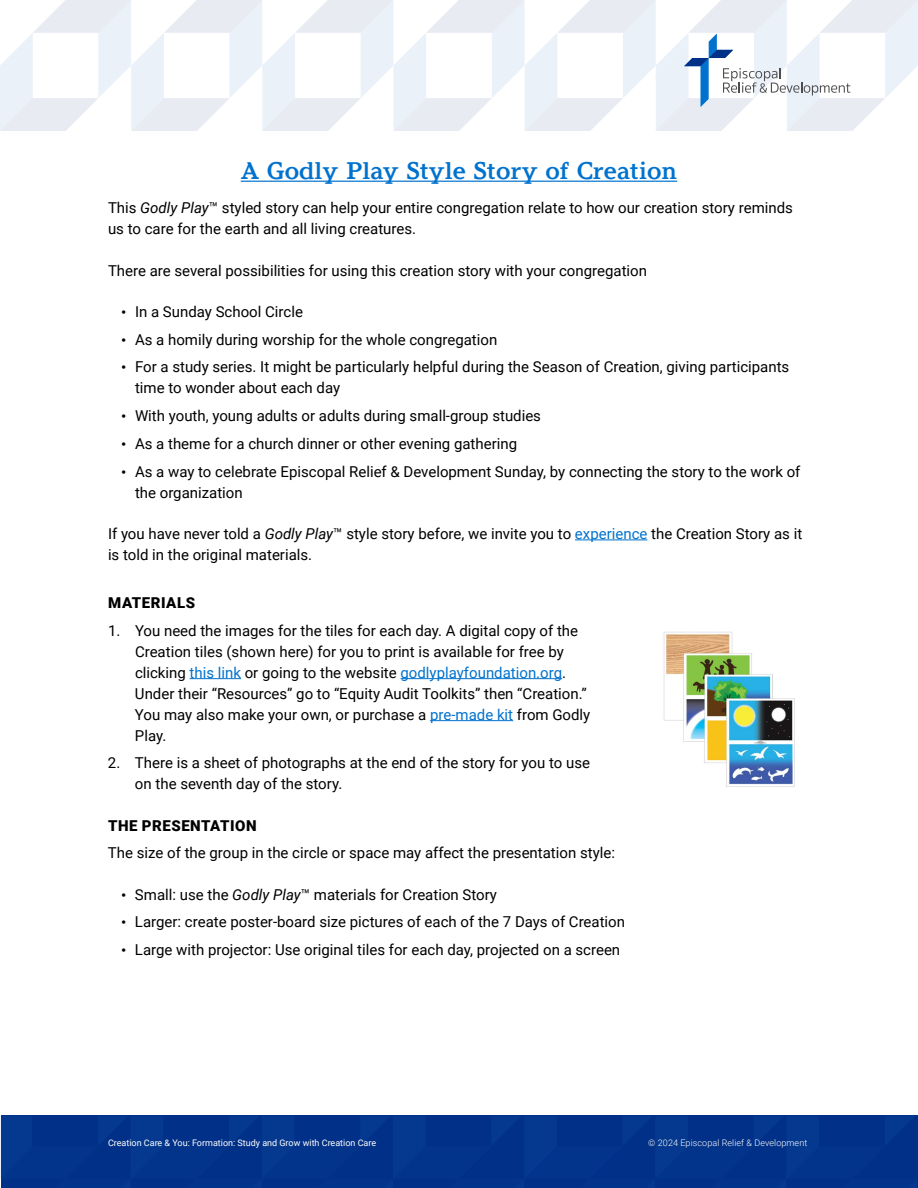
<style>
.page{position:relative;width:918px;height:1188px;background:#fff}
.page>*{position:absolute;margin:0;border:0;box-sizing:border-box;transform-origin:0 0}
.t1{font:700 24px "Argesta Text";color:#0072ce}
.t2{font:15px/21px "Roboto";color:#000}
.t3{font:900 15px "Roboto";letter-spacing:.035em;color:#000}
.t4{font:9px "Roboto";color:#fff}
.t5{font:300 9px "Roboto";letter-spacing:.01em;color:#fff}
.s1{font-style:italic}
.s2{font-family:"Source Serif Pro"}
.s3{color:#0072ce}
</style>
<div class="page">
<div style="left:0;top:1116px;width:917px;height:72px;background:#03348c"></div>
<svg style="left:0;top:0;width:918px;height:131px"></svg>
<hr style="left:241px;top:181px;width:436px;height:1px;background:#0072ce">
<hr style="left:575px;top:540px;width:72px;height:1px;background:#0072ce">
<hr style="left:190px;top:678px;width:51px;height:1px;background:#0072ce">
<hr style="left:401px;top:678px;width:161px;height:1px;background:#0072ce">
<hr style="left:430px;top:720px;width:83px;height:1px;background:#0072ce">
<img style="left:663px;top:631px;width:132px;height:156px">
<h1 class="t1" style="left:241px;top:156px;width:438px">A Godly Play Style Story of Creation</h1>
<p class="t2" style="left:108px;top:197px;width:686px">This <span class="s1">Godly Play</span>™ styled story can help your entire congregation relate to how our creation story reminds us to care for the earth and all living creatures.</p>
<p class="t2" style="left:108px;top:259px;width:541px">There are several possibilities for using this creation story with your congregation</p>
<p class="t2" style="left:122px;top:300px;width:183px"><span class="s2">•</span> In a Sunday School Circle</p>
<p class="t2" style="left:122px;top:328px;width:377px"><span class="s2">•</span> As a homily during worship for the whole congregation</p>
<p class="t2" style="left:135px;top:356px;width:656px;text-indent:-14px"><span class="s2">•</span> For a study series. It might be particularly helpful during the Season of Creation, giving participants time to wonder about each day</p>
<p class="t2" style="left:122px;top:405px;width:421px"><span class="s2">•</span> With youth, young adults or adults during small-group studies</p>
<p class="t2" style="left:122px;top:432px;width:397px"><span class="s2">•</span> As a theme for a church dinner or other evening gathering</p>
<p class="t2" style="left:135px;top:460px;width:667px;text-indent:-14px"><span class="s2">•</span> As a way to celebrate Episcopal Relief &amp; Development Sunday, by connecting the story to the work of the organization</p>
<p class="t2" style="left:108px;top:522px;width:696px">If you have never told a <span class="s1">Godly Play</span>™ style story before, we invite you to <span class="s3">experience</span> the Creation Story as it is told in the original materials.</p>
<p class="t3" style="left:108px;top:592px;width:88px">MATERIALS</p>
<p class="t2" style="left:135px;top:619px;width:457px;text-indent:-27px">1. You need the images for the tiles for each day. A digital copy of the Creation tiles (shown here) for you to print is available for free by clicking <span class="s3">this link</span> or going to the website <span class="s3">godlyplayfoundation.org</span>.<br>Under their “Resources” go to “Equity Audit Toolkits” then “Creation.” You may also make your own, or purchase a <span class="s3">pre-made kit</span> from Godly Play.</p>
<p class="t2" style="left:135px;top:752px;width:457px;text-indent:-27px">2. There is a sheet of photographs at the end of the story for you to use on the seventh day of the story.</p>
<p class="t3" style="left:108px;top:815px;width:150px">THE PRESENTATION</p>
<p class="t2" style="left:108px;top:842px;width:509px">The size of the group in the circle or space may affect the presentation style:</p>
<p class="t2" style="left:121px;top:883px;width:377px"><span class="s2">•</span> Small: use the <span class="s1">Godly Play</span>™ materials for Creation Story</p>
<p class="t2" style="left:121px;top:911px;width:505px"><span class="s2">•</span> Larger: create poster-board size pictures of each of the 7 Days of Creation</p>
<p class="t2" style="left:121px;top:939px;width:500px"><span class="s2">•</span> Large with projector: Use original tiles for each day, projected on a screen</p>
<p class="t4" style="left:108px;top:1136px;width:270px">Creation Care &amp; You: Formation: Study and Grow with Creation Care</p>
<p class="t5" style="left:648px;top:1136px;width:160px">© 2024 Episcopal Relief &amp; Development</p>
</div>
